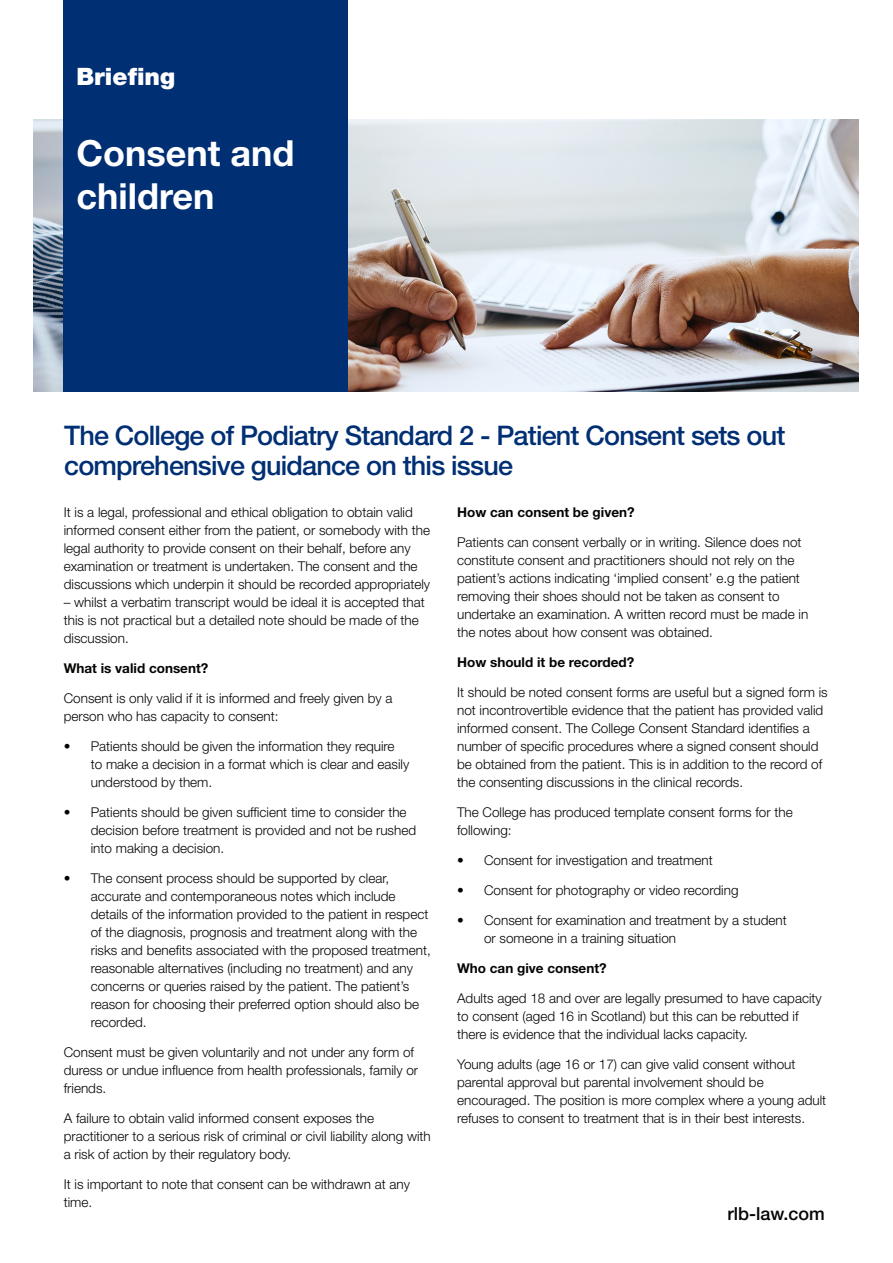
<style>
.page{position:relative;width:893px;height:1263px;background:#fff}
.page>*{position:absolute;margin:0;border:0;box-sizing:border-box;transform-origin:0 0}
.Pull_out_text{font:700 36px/43.2px "Helvetica Neue LT Std";color:#fff}
.Heading_B{font:500 27px/30px "Helvetica Neue LT Std";letter-spacing:-.03em;color:#002f73}
.Pull_out_text-2{font:900 24px "Helvetica Neue LT Std";color:#fff}
.Heading_B-2{font:500 18px "Helvetica Neue LT Std";color:#040503}
.Body_text{font:300 13.5px/18px "Helvetica Neue LT Std";color:#040503}
.Body_text-2{font:700 13.5px "Helvetica Neue LT Std";color:#040503}
</style>
<div class="page">
<img style="left:34px;top:120px;width:825px;height:272px">
<div style="left:64px;top:0;width:284px;height:392px;background:#002f73"></div>
<p class="Pull_out_text-2" style="left:77px;top:62px;width:100px">Briefing</p>
<p class="Pull_out_text" style="left:77px;top:131px;width:220px">Consent and children</p>
<p class="Heading_B" style="left:64px;top:420px;width:723px">The College of Podiatry Standard 2 - Patient Consent sets out comprehensive guidance on this issue</p>
<p class="Body_text" style="left:64px;top:502px;width:368px">It is a legal, professional and ethical obligation to obtain valid informed consent either from the patient, or somebody with the legal authority to provide consent on their behalf, before any examination or treatment is undertaken. The consent and the discussions which underpin it should be recorded appropriately</p>
<p class="Body_text" style="left:64px;top:592px;width:363px">– whilst a verbatim transcript would be ideal it is accepted that this is not practical but a detailed note should be made of the discussion.</p>
<p class="Body_text-2" style="left:64px;top:659px;width:146px">What is valid consent?</p>
<p class="Body_text" style="left:64px;top:688px;width:330px">Consent is only valid if it is informed and freely given by a person who has capacity to consent:</p>
<p class="Body_text" style="left:91px;top:736px;width:320px;text-indent:-27px">• Patients should be given the information they require to make a decision in a format which is clear and easily understood by them.</p>
<p class="Body_text" style="left:91px;top:802px;width:327px;text-indent:-27px">• Patients should be given sufficient time to consider the decision before treatment is provided and not be rushed into making a decision.</p>
<p class="Body_text" style="left:91px;top:868px;width:342px;text-indent:-27px">• The consent process should be supported by clear, accurate and contemporaneous notes which include details of the information provided to the patient in respect of the diagnosis, prognosis and treatment along with the risks and benefits associated with the proposed treatment, reasonable alternatives (including no treatment) and any concerns or queries raised by the patient. The patient’s reason for choosing their preferred option should also be recorded.</p>
<p class="Body_text" style="left:64px;top:1042px;width:356px">Consent must be given voluntarily and not under any form of duress or undue influence from health professionals, family or friends.</p>
<p class="Body_text" style="left:64px;top:1108px;width:369px">A failure to obtain valid informed consent exposes the practitioner to a serious risk of criminal or civil liability along with a risk of action by their regulatory body.</p>
<p class="Body_text" style="left:64px;top:1174px;width:348px">It is important to note that consent can be withdrawn at any time.</p>
<p class="Body_text-2" style="left:457px;top:503px;width:179px">How can consent be given?</p>
<p class="Body_text" style="left:457px;top:532px;width:353px">Patients can consent verbally or in writing. Silence does not constitute consent and practitioners should not rely on the patient’s actions indicating ‘implied consent’ e.g the patient removing their shoes should not be taken as consent to undertake an examination. A written record must be made in the notes about how consent was obtained.</p>
<p class="Body_text-2" style="left:457px;top:653px;width:179px">How should it be recorded?</p>
<p class="Body_text" style="left:457px;top:682px;width:372px">It should be noted consent forms are useful but a signed form is not incontrovertible evidence that the patient has provided valid informed consent. The College Consent Standard identifies a number of specific procedures where a signed consent should be obtained from the patient. This is in addition to the record of the consenting discussions in the clinical records.</p>
<p class="Body_text" style="left:457px;top:802px;width:337px">The College has produced template consent forms for the following:</p>
<p class="Body_text" style="left:457px;top:850px;width:257px">• Consent for investigation and treatment</p>
<p class="Body_text" style="left:457px;top:880px;width:283px">• Consent for photography or video recording</p>
<p class="Body_text" style="left:484px;top:910px;width:304px;text-indent:-27px">• Consent for examination and treatment by a student or someone in a training situation</p>
<p class="Body_text-2" style="left:457px;top:959px;width:151px">Who can give consent?</p>
<p class="Body_text" style="left:457px;top:988px;width:366px">Adults aged 18 and over are legally presumed to have capacity to consent (aged 16 in Scotland) but this can be rebutted if there is evidence that the individual lacks capacity.</p>
<p class="Body_text" style="left:457px;top:1054px;width:371px">Young adults (age 16 or 17) can give valid consent without parental approval but parental involvement should be encouraged. The position is more complex where a young adult refuses to consent to treatment that is in their best interests.</p>
<p class="Heading_B-2" style="left:728px;top:1203px;width:99px">rlb-law.com</p>
</div>
